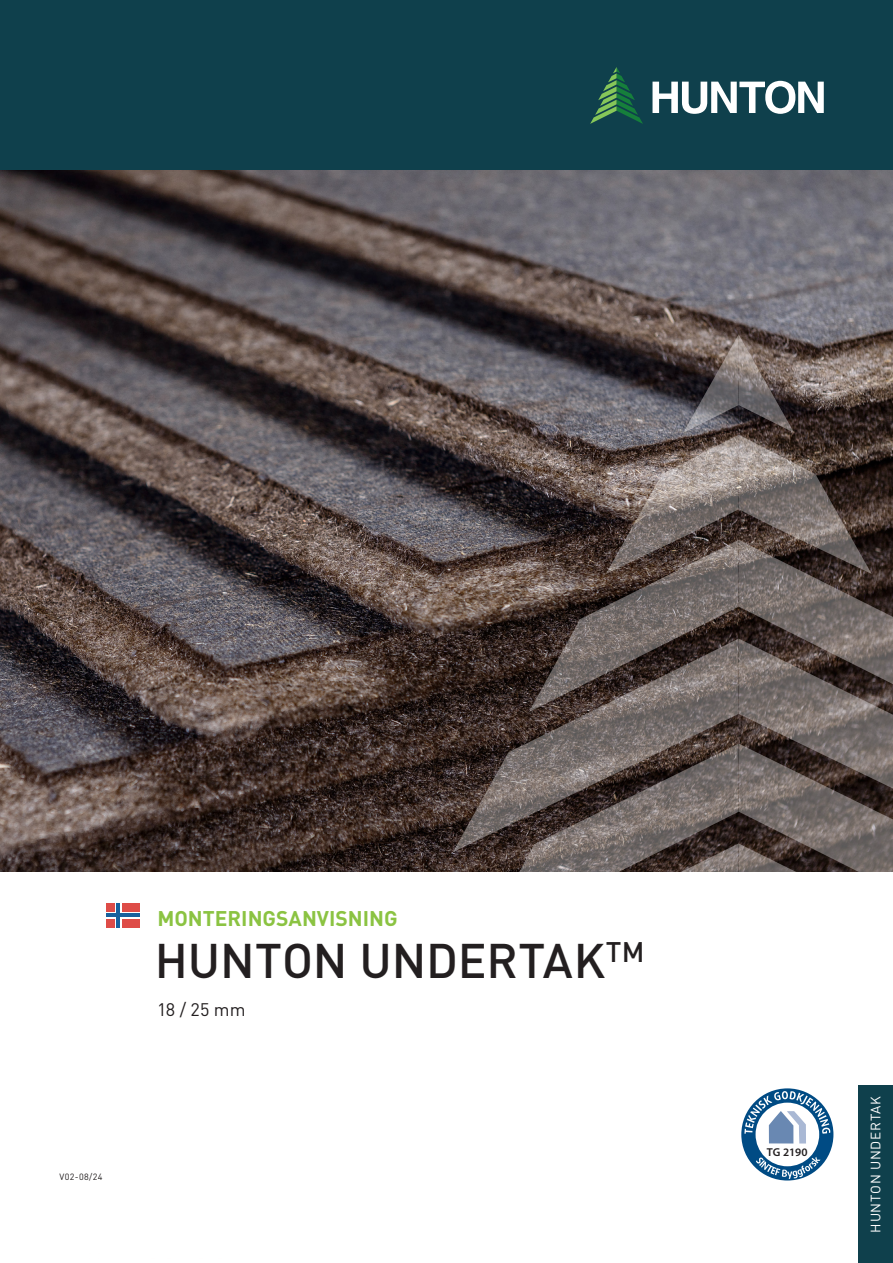
<style>
.page{position:relative;width:893px;height:1263px;background:#fff}
.page>*{position:absolute;margin:0;border:0;box-sizing:border-box;transform-origin:0 0}
.t1{font:500 48px "DINOT";letter-spacing:-.005em;color:#231f20}
.t2{font:700 21px "DINOT";color:#8bc342}
.t3{font:18px "DINOT";color:#231f20}
.t4{font:13.5px "DINOT";letter-spacing:.05em;color:#fff}
.t5{font:600 11.4px "Myriad Pro";color:#231f20}
.t6{font:9px "DINOT";letter-spacing:.045em;color:#231f20}
</style>
<div class="page">
<div style="left:859px;top:1085px;width:34px;height:178px;background:#0f404c"></div>
<div style="left:106px;top:903px;width:34px;height:24px;background:#de4c47"></div>
<div style="left:115px;top:903px;width:6px;height:24px;background:#18619d"></div>
<div style="left:106px;top:912px;width:34px;height:6px;background:#fff"></div>
<hr style="left:106px;top:913px;width:34px;height:4px;background:#18619d">
<hr style="left:117px;top:903px;width:3px;height:24px;background:#18619d">
<div style="left:741px;top:1088px;width:92px;height:92px;background:#004b84;border-radius:50%"></div>
<div style="left:755px;top:1102px;width:64px;height:64px;background:#fff;border-radius:50%"></div>
<svg style="left:756px;top:1157px;width:64px;height:22px"></svg>
<svg style="left:744px;top:1091px;width:86px;height:52px"></svg>
<div style="left:0;top:0;width:893px;height:170px;background:#0f404c"></div>
<svg style="left:652px;top:81px;width:172px;height:33px"></svg>
<svg style="left:590px;top:67px;width:53px;height:57px"></svg>
<img style="left:0;top:170px;width:893px;height:702px">
<svg style="left:404px;top:334px;width:489px;height:538px;background:#5d524f"></svg>
<p class="t2" style="left:157px;top:905px;width:242px">MONTERINGSANVISNING</p>
<h1 class="t1" style="left:155px;top:930px;width:491px">HUNTON UNDERTAK<sup>TM</sup></h1>
<p class="t3" style="left:157px;top:998px;width:90px">18 / 25 mm</p>
<p class="t6" style="left:60px;top:1171px;width:45px">V02-08/24</p>
<p class="t5" style="left:767px;top:1145px;width:42px">TG 2190</p>
<p class="t4" style="left:867px;top:1232px;width:138px;rotate:-90deg">HUNTON UNDERTAK</p>
</div>
